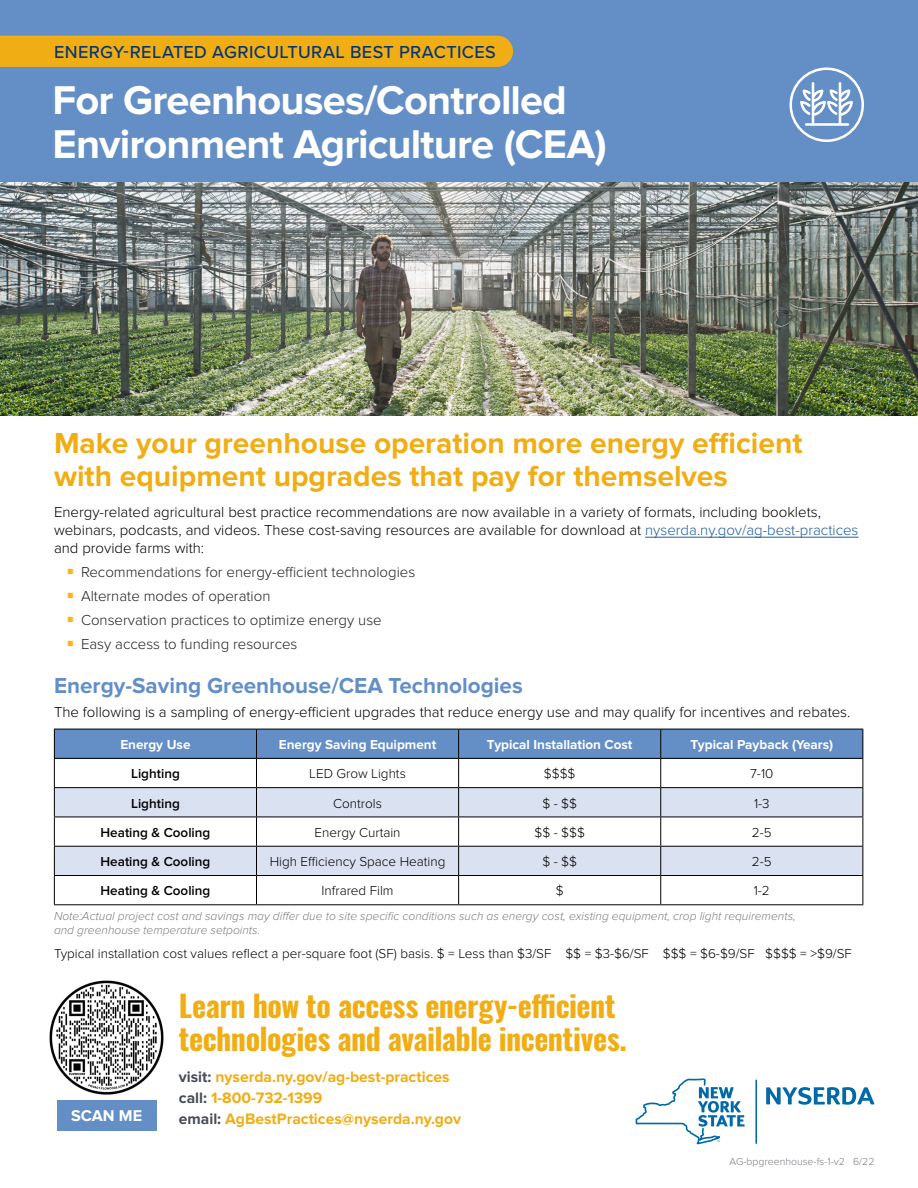
<style>
.page{position:relative;width:918px;height:1188px;background:#fff}
.page>*{position:absolute;margin:0;border:0;box-sizing:border-box;transform-origin:0 0}
.t1{font:700 41.7px/44.4px "Proxima Nova";letter-spacing:-.02em;color:#fff}
.Headline{font:700 30px/33px "Proxima Nova";color:#f1ad14}
.Ready_to_get_started{font:700 30px/33px "Oswald";letter-spacing:-.015em;color:#f1ad14}
.Sub_1_-_Match_Header{font:700 22.5px "Proxima Nova";color:#638fc6}
.t2{font:500 18px "Proxima Nova";letter-spacing:.025em;color:#043673}
.t3{font:700 16.2px "Proxima Nova";color:#fff}
.CTA{font:700 15.6px/21px "Proxima Nova";color:#f1ad14}
.Body{font:300 15px/18px "Proxima Nova";color:#000}
.t4{font:300 15px "Proxima Nova";color:#222121}
.Body-2{font:300 13.5px "Proxima Nova";color:#000}
.t5{font:700 13.5px "Proxima Nova";color:#fff}
.t6{font:600 13.5px "Proxima Nova";color:#000}
.Body-3{font:italic 300 12px/14.4px "Proxima Nova";color:#797d82}
.Pub_Code{font:300 10.5px "Proxima Nova";color:#797d82}
.s1{color:#215e9e}
.s2{color:#474c55}
</style>
<div class="page">
<img style="left:0;top:182px;width:918px;height:234px">
<div style="left:0;top:0;width:918px;height:182px;background:#638fc6"></div>
<hr style="left:645px;top:537px;width:214px;height:1px;background:#215e9e">
<svg style="left:789px;top:68px;width:75px;height:74px"></svg>
<div style="left:0;top:36px;width:513px;height:31px;background:#f1ad14"></div>
<div style="left:54px;top:729px;width:202px;height:29px;background:#638fc6"></div>
<div style="left:256px;top:729px;width:203px;height:29px;background:#638fc6"></div>
<div style="left:459px;top:729px;width:202px;height:29px;background:#638fc6"></div>
<div style="left:661px;top:729px;width:202px;height:29px;background:#638fc6"></div>
<div style="left:54px;top:788px;width:202px;height:29px;background:#dae1f1"></div>
<div style="left:256px;top:788px;width:203px;height:29px;background:#dae1f1"></div>
<div style="left:459px;top:788px;width:202px;height:29px;background:#dae1f1"></div>
<div style="left:661px;top:788px;width:202px;height:29px;background:#dae1f1"></div>
<div style="left:54px;top:846px;width:202px;height:30px;background:#dae1f1"></div>
<div style="left:256px;top:846px;width:203px;height:30px;background:#dae1f1"></div>
<div style="left:459px;top:846px;width:202px;height:30px;background:#dae1f1"></div>
<div style="left:661px;top:846px;width:202px;height:30px;background:#dae1f1"></div>
<hr style="left:54px;top:729px;width:202px;height:1px;background:#000">
<hr style="left:256px;top:729px;width:203px;height:1px;background:#000">
<hr style="left:459px;top:729px;width:202px;height:1px;background:#000">
<hr style="left:661px;top:729px;width:202px;height:1px;background:#000">
<hr style="left:54px;top:758px;width:202px;height:1px;background:#000">
<hr style="left:256px;top:758px;width:203px;height:1px;background:#000">
<hr style="left:459px;top:758px;width:202px;height:1px;background:#000">
<hr style="left:661px;top:758px;width:202px;height:1px;background:#000">
<hr style="left:54px;top:787px;width:202px;height:1px;background:#000">
<hr style="left:256px;top:787px;width:203px;height:1px;background:#000">
<hr style="left:459px;top:787px;width:202px;height:1px;background:#000">
<hr style="left:661px;top:787px;width:202px;height:1px;background:#000">
<hr style="left:54px;top:817px;width:202px;height:1px;background:#000">
<hr style="left:256px;top:817px;width:203px;height:1px;background:#000">
<hr style="left:459px;top:817px;width:202px;height:1px;background:#000">
<hr style="left:661px;top:817px;width:202px;height:1px;background:#000">
<hr style="left:54px;top:846px;width:202px;height:1px;background:#000">
<hr style="left:256px;top:846px;width:203px;height:1px;background:#000">
<hr style="left:459px;top:846px;width:202px;height:1px;background:#000">
<hr style="left:661px;top:846px;width:202px;height:1px;background:#000">
<hr style="left:54px;top:875px;width:202px;height:1px;background:#000">
<svg style="left:54px;top:729px;width:1px;height:175px"></svg>
<hr style="left:256px;top:875px;width:203px;height:1px;background:#000">
<svg style="left:256px;top:729px;width:1px;height:175px"></svg>
<hr style="left:459px;top:875px;width:202px;height:1px;background:#000">
<svg style="left:458px;top:729px;width:1px;height:175px"></svg>
<hr style="left:661px;top:875px;width:202px;height:1px;background:#000">
<svg style="left:660px;top:729px;width:1px;height:175px"></svg>
<svg style="left:862px;top:729px;width:1px;height:175px"></svg>
<hr style="left:54px;top:904px;width:202px;height:1px;background:#000">
<hr style="left:256px;top:904px;width:203px;height:1px;background:#000">
<hr style="left:459px;top:904px;width:202px;height:1px;background:#000">
<hr style="left:661px;top:904px;width:202px;height:1px;background:#000">
<div style="left:57px;top:1100px;width:100px;height:31px;background:#638fc6"></div>
<img style="left:49px;top:980px;width:115px;height:115px">
<svg style="left:636px;top:1078px;width:109px;height:66px"></svg>
<svg style="left:766px;top:1087px;width:108px;height:18px"></svg>
<hr style="left:755px;top:1080px;width:2px;height:64px;background:#0069a7">
<p class="t2" style="left:54px;top:39px;width:443px">ENERGY-RELATED AGRICULTURAL BEST PRACTICES</p>
<p class="t1" style="left:52px;top:79px;width:556px">For Greenhouses/Controlled<br>Environment Agriculture (CEA)</p>
<p class="Headline" style="left:54px;top:427px;width:750px">Make your greenhouse operation more energy efficient with equipment upgrades that pay for themselves</p>
<p class="Body" style="left:54px;top:503px;width:806px">Energy-related agricultural best practice recommendations are now available in a variety of formats, including booklets, webinars, podcasts, and videos. These cost-saving resources are available for download at <span class="s1">nyserda.ny.gov/ag-best-practices</span></p>
<p class="Body" style="left:54px;top:539px;width:152px">and provide farms with:</p>
<p class="t4" style="left:68px;top:564px;width:349px"><sup>■</sup> Recommendations for energy-efficient technologies</p>
<p class="t4" style="left:68px;top:588px;width:205px"><sup>■</sup> Alternate modes of operation</p>
<p class="t4" style="left:68px;top:612px;width:316px"><sup>■</sup> Conservation practices to optimize energy use</p>
<p class="t4" style="left:68px;top:636px;width:231px"><sup>■</sup> Easy access to funding resources</p>
<p class="Sub_1_-_Match_Header" style="left:54px;top:672px;width:470px">Energy-Saving Greenhouse/CEA Technologies</p>
<p class="Body" style="left:54px;top:703px;width:798px">The following is a sampling of energy-efficient upgrades that reduce energy use and may qualify for incentives and rebates.</p>
<p class="t5" style="left:120px;top:737px;width:72px">Energy Use</p>
<p class="t5" style="left:279px;top:737px;width:159px">Energy Saving Equipment</p>
<p class="t5" style="left:487px;top:737px;width:147px">Typical Installation Cost</p>
<p class="t5" style="left:690px;top:737px;width:144px">Typical Payback (Years)</p>
<p class="t6" style="left:131px;top:766px;width:50px">Lighting</p>
<p class="Body-2" style="left:309px;top:766px;width:98px">LED Grow Lights</p>
<p class="Body-2" style="left:544px;top:766px;width:33px">$$$$</p>
<p class="Body-2" style="left:750px;top:766px;width:25px">7-10</p>
<p class="t6" style="left:131px;top:795px;width:50px">Lighting</p>
<p class="Body-2" style="left:333px;top:795px;width:50px">Controls</p>
<p class="Body-2" style="left:542px;top:795px;width:36px">$ - $$</p>
<p class="Body-2" style="left:754px;top:795px;width:17px">1-3</p>
<p class="t6" style="left:101px;top:825px;width:111px">Heating &amp; Cooling</p>
<p class="Body-2" style="left:315px;top:825px;width:88px">Energy Curtain</p>
<p class="Body-2" style="left:534px;top:825px;width:52px">$$ - $$$</p>
<p class="Body-2" style="left:752px;top:825px;width:21px">2-5</p>
<p class="t6" style="left:101px;top:854px;width:111px">Heating &amp; Cooling</p>
<p class="Body-2" style="left:270px;top:854px;width:177px">High Efficiency Space Heating</p>
<p class="Body-2" style="left:542px;top:854px;width:36px">$ - $$</p>
<p class="Body-2" style="left:752px;top:854px;width:21px">2-5</p>
<p class="t6" style="left:101px;top:883px;width:111px">Heating &amp; Cooling</p>
<p class="Body-2" style="left:322px;top:883px;width:74px">Infrared Film</p>
<p class="Body-2" style="left:556px;top:883px;width:9px">$</p>
<p class="Body-2" style="left:754px;top:883px;width:18px">1-2</p>
<p class="Body-3" style="left:54px;top:909px;width:743px">Note:Actual project cost and savings may differ due to site specific conditions such as energy cost, existing equipment, crop light requirements, and greenhouse temperature setpoints.</p>
<p class="Body-2" style="left:54px;top:946px;width:799px">Typical installation cost values reflect a per-square foot (SF) basis. $ = Less than $3/SF $$ = $3-$6/SF $$$ = $6-$9/SF $$$$ = &gt;$9/SF</p>
<p class="Ready_to_get_started" style="left:179px;top:991px;width:450px">Learn how to access energy-efficient technologies and available incentives.</p>
<p class="CTA" style="left:179px;top:1067px;width:272px"><span class="s2">visit:</span> nyserda.ny.gov/ag-best-practices <span class="s2">call:</span> 1-800-732-1399</p>
<p class="t3" style="left:71px;top:1106px;width:73px">SCAN ME</p>
<p class="CTA" style="left:179px;top:1109px;width:284px"><span class="s2">email:</span> AgBestPractices@nyserda.ny.gov</p>
<p class="Pub_Code" style="left:730px;top:1155px;width:146px">AG-bpgreenhouse-fs-1-v2 6/22</p>
</div>
